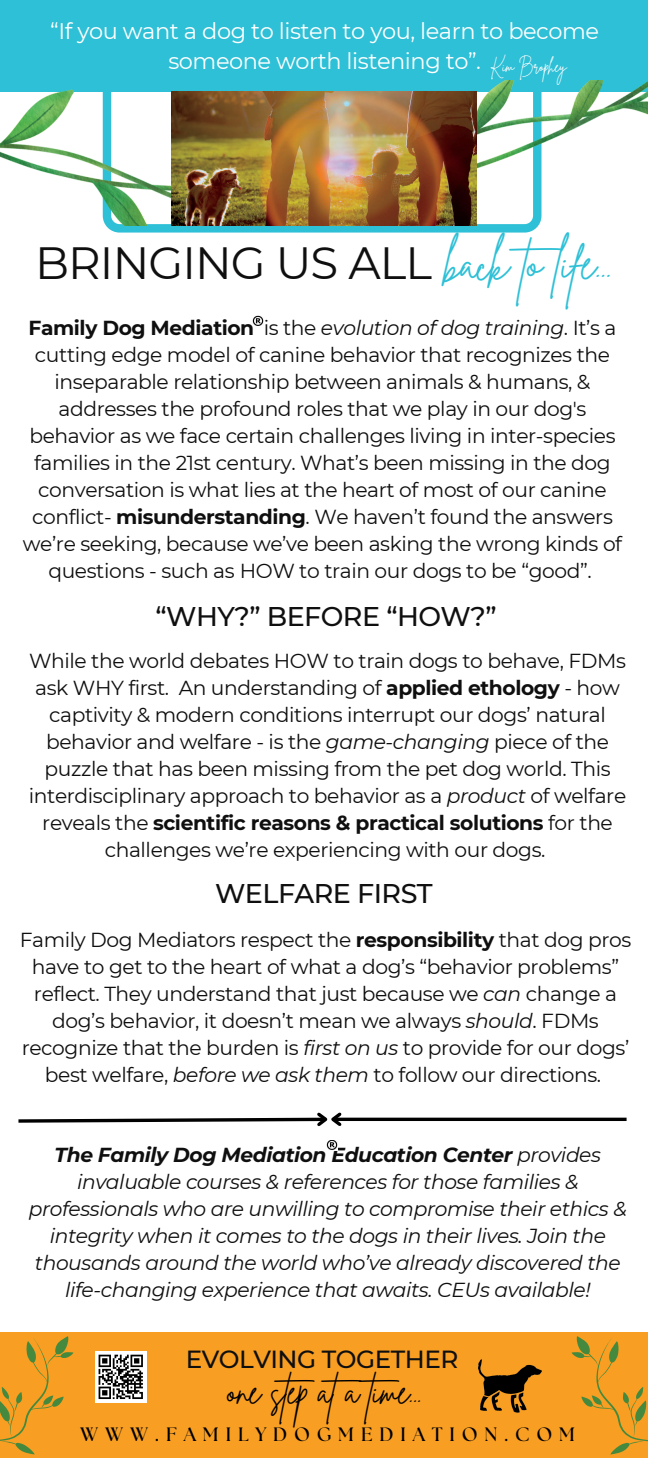
<style>
.page{position:relative;width:648px;height:1458px;background:#fff}
.page>*{position:absolute;margin:0;border:0;box-sizing:border-box;transform-origin:0 0}
.t1{font:45px "Montserrat";letter-spacing:-.02em;color:#0f0f0f}
.t2{font:36px "Brittany Signature";letter-spacing:-.02em;color:#000}
.t3{font:500 27px "Montserrat";letter-spacing:-.02em;color:#0f0f0f}
.t4{font:500 24.75px "Montserrat";letter-spacing:-.02em;color:#0f0f0f}
.t5{font:22.5px/30.4px "Montserrat";letter-spacing:-.02em;color:#fff;text-align:center}
.t6{font:20.25px/27px "Montserrat";letter-spacing:-.02em;color:#0f0f0f;text-align:center}
.t7{font:italic 20.25px/27px "Montserrat";letter-spacing:-.02em;color:#0f0f0f;text-align:center}
.t8{font:700 19.35px "The Seasons";letter-spacing:.35em;color:#000}
.t9{font:15.75px "Brittany Signature";letter-spacing:-.02em;color:#fff}
.s1{font-family:"Brittany Signature";font-size:47.25px;color:#2ec0d6}
.s2{font-weight:700}
.s3{font-style:italic}
</style>
<div class="page">
<svg style="left:105px;top:225px;width:434px;height:8px;background:#43b9c7"></svg>
<div style="left:0;top:0;width:648px;height:92px;background:#2ec0d6"></div>
<img style="left:0;top:80px;width:648px;height:145px">
<img style="left:171px;top:92px;width:306px;height:133px">
<div style="left:0;top:1332px;width:648px;height:126px;background:#f89e23"></div>
<svg style="left:0;top:1336px;width:73px;height:119px"></svg>
<svg style="left:572px;top:1336px;width:76px;height:119px"></svg>
<img style="left:478px;top:1359px;width:64px;height:54px">
<hr style="left:333px;top:1118px;width:294px;height:3px;background:#000">
<svg style="left:18px;top:1112px;width:326px;height:15px"></svg>
<div style="left:95px;top:1351px;width:51px;height:52px;background:#fff"></div>
<svg style="left:99px;top:1355px;width:44px;height:44px"></svg>
<svg style="left:252px;top:316px;width:12px;height:10px"></svg>
<svg style="left:326px;top:1140px;width:12px;height:10px"></svg>
<p class="t5" style="left:50px;top:16px;width:550px">“If you want a dog to listen to you, learn to become someone worth listening to”.</p>
<p class="t9" style="left:490px;top:56px;width:78px">Kim Brophey</p>
<p class="t1" style="left:35px;top:236px;width:579px">BRINGING US ALL <span class="s1">back to life .</span></p>
<p class="t6" style="left:23px;top:314px;width:601px"><span class="s2">Family Dog Mediation</span> is the <span class="s3">evolution of dog training</span>. It’s a cutting edge model of canine behavior that recognizes the inseparable relationship between animals &amp; humans, &amp; addresses the profound roles that we play in our dog's behavior as we face certain challenges living in inter-species families in the 21st century. What’s been missing in the dog conversation is what lies at the heart of most of our canine conflict- <span class="s2">misunderstanding</span>. We haven’t found the answers we’re seeking, because we’ve been asking the wrong kinds of questions - such as HOW to train our dogs to be “good”.</p>
<p class="t3" style="left:156px;top:600px;width:343px">“WHY?” BEFORE “HOW?”</p>
<p class="t6" style="left:29px;top:647px;width:599px">While the world debates HOW to train dogs to behave, FDMs ask WHY first. An understanding of <span class="s2">applied ethology</span> - how captivity &amp; modern conditions interrupt our dogs’ natural behavior and welfare - is the <span class="s3">game-changing</span> piece of the puzzle that has been missing from the pet dog world. This interdisciplinary approach to behavior as a <span class="s3">product</span> of welfare reveals the <span class="s2">scientific reasons &amp; practical solutions</span> for the challenges we’re experiencing with our dogs.</p>
<p class="t3" style="left:215px;top:877px;width:219px">WELFARE FIRST</p>
<p class="t6" style="left:20px;top:927px;width:613px">Family Dog Mediators respect the <span class="s2">responsibility</span> that dog pros have to get to the heart of what a dog’s “behavior problems” reflect. They understand that just because we <span class="s3">can</span> change a dog’s behavior, it doesn’t mean we always <span class="s3">should</span>. FDMs recognize that the burden is <span class="s3">first on us</span> to provide for our dogs’ best welfare, <span class="s3">before we ask them</span> to follow our directions.</p>
<p class="t7" style="left:29px;top:1141px;width:600px"><span class="s2">The Family Dog Mediation Education Center</span> provides invaluable courses &amp; references for those families &amp; professionals who are unwilling to compromise their ethics &amp; integrity when it comes to the dogs in their lives. Join the thousands around the world who’ve already discovered the life-changing experience that awaits. CEUs available!</p>
<p class="t4" style="left:186px;top:1344px;width:274px">EVOLVING TOGETHER</p>
<p class="t2" style="left:228px;top:1368px;width:196px">one step ata time .</p>
<p class="t8" style="left:80px;top:1425px;width:497px">WWW.FAMILYDOGMEDIATION.COM</p>
</div>
